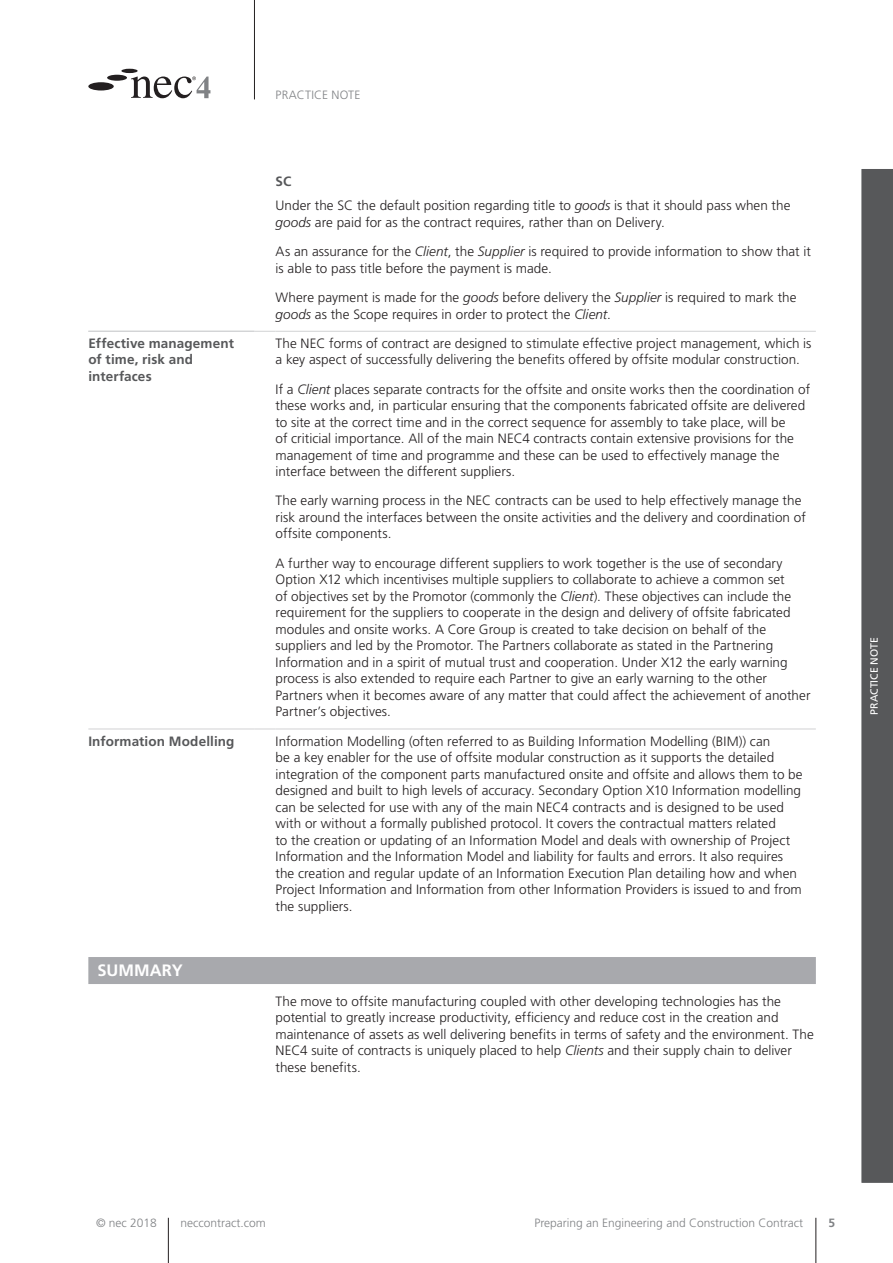
<style>
.page{position:relative;width:893px;height:1263px;background:#fff}
.page>*{position:absolute;margin:0;border:0;box-sizing:border-box;transform-origin:0 0}
.B_Heading_Chapter{font:700 16.5px "Frutiger";letter-spacing:.005em;color:#fff}
.Body_Text{font:300 13.5px/16.5px "Frutiger";letter-spacing:.005em;color:#231f20}
.Body_Text_left_inden{font:300 13.5px/16.5px "Frutiger";letter-spacing:.005em;color:#231f20}
.B_Heading___Sub_Numb{font:700 13.5px/16.5px "Frutiger";letter-spacing:.01em;color:#57585a}
.Sub_Numbering{font:700 13.5px "Frutiger";letter-spacing:.01em;color:#57585a}
.C_Heading{font:700 13.5px "Frutiger";color:#57585a}
.t1{font:300 12px "Frutiger";color:#808285}
.t2{font:300 12px "Frutiger";letter-spacing:.02em;color:#808285}
.t3{font:700 12px "Frutiger";color:#808285}
.t4{font:10.5px "Frutiger";color:#fff}
.s1{font-style:italic}
</style>
<div class="page">
<hr style="left:815px;top:1217px;width:1px;height:45px;background:#231f20">
<hr style="left:168px;top:1217px;width:1px;height:45px;background:#231f20">
<hr style="left:254px;top:0;width:1px;height:99px;background:#231f20">
<div style="left:861px;top:169px;width:31px;height:1014px;background:#57585a"></div>
<div style="left:88px;top:82px;width:26px;height:8px;background:#231f20;border-radius:50%"></div>
<div style="left:107px;top:75px;width:20px;height:6px;background:#231f20;border-radius:50%"></div>
<svg style="left:121px;top:69px;width:17px;height:4px"></svg>
<svg style="left:131px;top:76px;width:79px;height:22px"></svg>
<div style="left:88px;top:957px;width:727px;height:27px;background:#a8a9ad"></div>
<svg style="left:254px;top:331px;width:21px;height:1px"></svg>
<hr style="left:275px;top:331px;width:540px;height:1px;background:#d1d2d4">
<hr style="left:88px;top:728px;width:166px;height:1px;background:#d1d2d4">
<svg style="left:254px;top:728px;width:21px;height:1px"></svg>
<hr style="left:275px;top:728px;width:540px;height:1px;background:#d1d2d4">
<hr style="left:88px;top:331px;width:166px;height:1px;background:#d1d2d4">
<p class="t2" style="left:275px;top:88px;width:86px">PRACTICE NOTE</p>
<p class="C_Heading" style="left:275px;top:173px;width:17px">SC</p>
<p class="Body_Text" style="left:275px;top:197px;width:516px">Under the SC the default position regarding title to <span class="s1">goods</span> is that it should pass when the <span class="s1">goods</span> are paid for as the contract requires, rather than on Delivery.</p>
<p class="Body_Text" style="left:275px;top:243px;width:537px">As an assurance for the <span class="s1">Client</span>, the <span class="s1">Supplier</span> is required to provide information to show that it is able to pass title before the payment is made.</p>
<p class="Body_Text" style="left:275px;top:289px;width:522px">Where payment is made for the <span class="s1">goods</span> before delivery the <span class="s1">Supplier</span> is required to mark the <span class="s1">goods</span> as the Scope requires in order to protect the <span class="s1">Client</span>.</p>
<p class="B_Heading___Sub_Numb" style="left:88px;top:335px;width:147px">Effective management of time, risk and interfaces</p>
<p class="Body_Text" style="left:275px;top:335px;width:537px">The NEC forms of contract are designed to stimulate effective project management, which is a key aspect of successfully delivering the benefits offered by offsite modular construction.</p>
<p class="Body_Text" style="left:275px;top:380px;width:536px">If a <span class="s1">Client</span> places separate contracts for the offsite and onsite works then the coordination of these works and, in particular ensuring that the components fabricated offsite are delivered to site at the correct time and in the correct sequence for assembly to take place, will be<br>of criticial importance. All of the main NEC4 contracts contain extensive provisions for the management of time and programme and these can be used to effectively manage the interface between the different suppliers.</p>
<p class="Body_Text" style="left:275px;top:492px;width:532px">The early warning process in the NEC contracts can be used to help effectively manage the risk around the interfaces between the onsite activities and the delivery and coordination of offsite components.</p>
<p class="Body_Text" style="left:275px;top:554px;width:536px">A further way to encourage different suppliers to work together is the use of secondary Option X12 which incentivises multiple suppliers to collaborate to achieve a common set<br>of objectives set by the Promotor (commonly the <span class="s1">Client</span>). These objectives can include the requirement for the suppliers to cooperate in the design and delivery of offsite fabricated modules and onsite works. A Core Group is created to take decision on behalf of the suppliers and led by the Promotor. The Partners collaborate as stated in the Partnering Information and in a spirit of mutual trust and cooperation. Under X12 the early warning process is also extended to require each Partner to give an early warning to the other Partners when it becomes aware of any matter that could affect the achievement of another Partner’s objectives.</p>
<p class="Sub_Numbering" style="left:88px;top:733px;width:148px">Information Modelling</p>
<p class="Body_Text" style="left:275px;top:732px;width:528px">Information Modelling (often referred to as Building Information Modelling (BIM)) can<br>be a key enabler for the use of offsite modular construction as it supports the detailed integration of the component parts manufactured onsite and offsite and allows them to be designed and built to high levels of accuracy. Secondary Option X10 Information modelling can be selected for use with any of the main NEC4 contracts and is designed to be used with or without a formally published protocol. It covers the contractual matters related<br>to the creation or updating of an Information Model and deals with ownership of Project Information and the Information Model and liability for faults and errors. It also requires the creation and regular update of an Information Execution Plan detailing how and when Project Information and Information from other Information Providers is issued to and from the suppliers.</p>
<p class="B_Heading_Chapter" style="left:97px;top:960px;width:87px">SUMMARY</p>
<p class="Body_Text_left_inden" style="left:275px;top:992px;width:540px">The move to offsite manufacturing coupled with other developing technologies has the potential to greatly increase productivity, efficiency and reduce cost in the creation and maintenance of assets as well delivering benefits in terms of safety and the environment. The NEC4 suite of contracts is uniquely placed to help <span class="s1">Clients</span> and their supply chain to deliver these benefits.</p>
<p class="t4" style="left:867px;top:714px;width:79px;rotate:-90deg">PRACTICE NOTE</p>
<p class="t1" style="left:96px;top:1215px;width:62px">© nec 2018</p>
<p class="t1" style="left:180px;top:1215px;width:87px">neccontract.com</p>
<p class="t1" style="left:534px;top:1215px;width:270px">Preparing an Engineering and Construction Contract</p>
<p class="t3" style="left:828px;top:1215px;width:8px">5</p>
</div>
